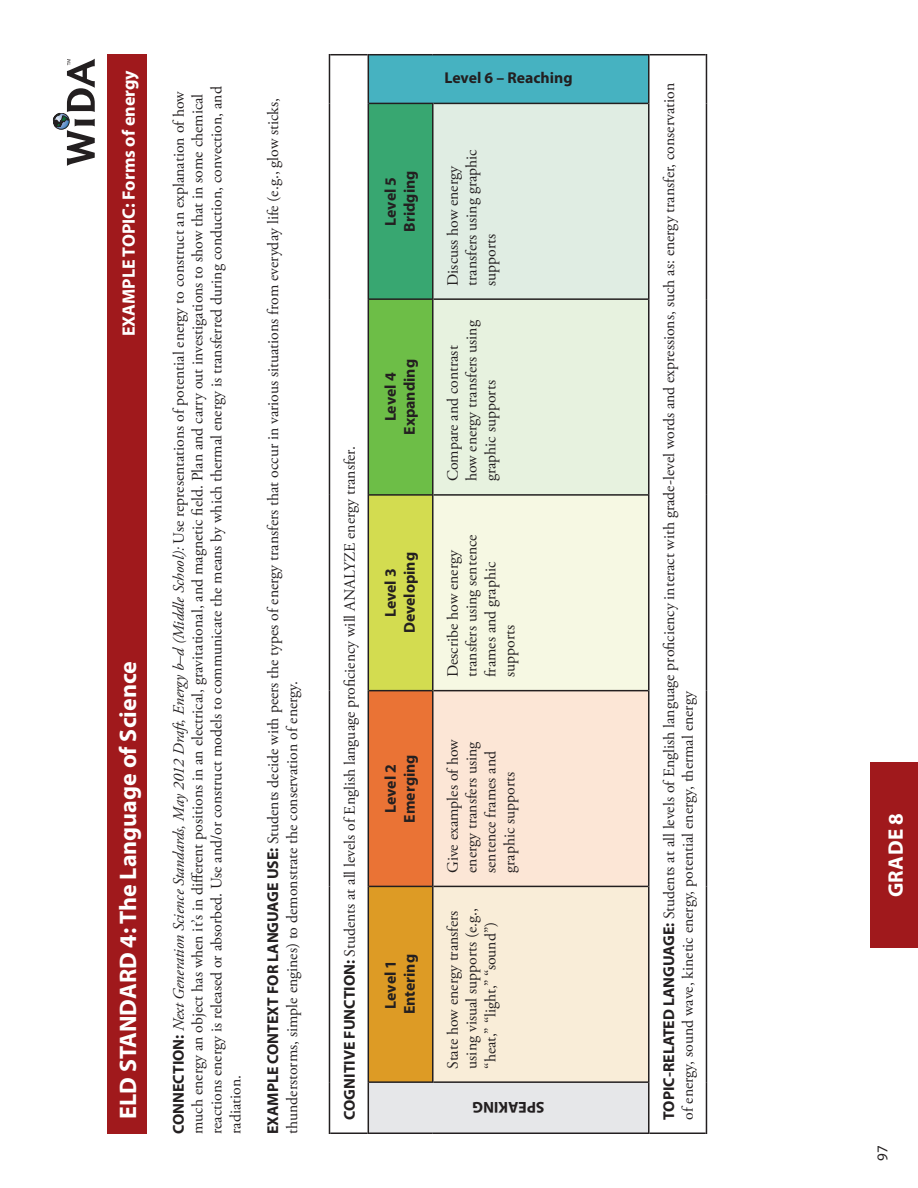
<style>
.page{position:relative;width:918px;height:1188px;background:#fff}
.page>*{position:absolute;margin:0;border:0;box-sizing:border-box;transform-origin:0 0}
.t1{font:700 24px "Myriad Pro";color:#fff}
.t2{font:700 21px "Myriad Pro";letter-spacing:.02em;color:#fff}
.t3{font:700 18px "Myriad Pro";color:#fff}
.t4{font:15.75px/18.9px "Adobe Garamond Pro";color:#231f20}
.t5{font:700 15.75px "Myriad Pro";color:#231f20}
.t6{font:15px "Myriad Pro";color:#231f20}
.s1{font-family:"Myriad Pro";font-weight:700}
.s2{font-style:italic}
</style>
<div class="page">
<svg style="left:53px;top:59px;width:42px;height:107px"></svg>
<div style="left:870px;top:762px;width:48px;height:186px;background:#a0191c"></div>
<div style="left:107px;top:54px;width:40px;height:1080px;background:#a0191c"></div>
<svg style="left:330px;top:55px;width:376px;height:1077px"></svg>
<div style="left:368px;top:1082px;width:281px;height:51px;background:#e6e7e9"></div>
<div style="left:368px;top:886px;width:65px;height:196px;background:#dd9b25"></div>
<div style="left:368px;top:691px;width:65px;height:195px;background:#ea7335"></div>
<div style="left:368px;top:495px;width:65px;height:196px;background:#d3dc50"></div>
<div style="left:368px;top:299px;width:65px;height:196px;background:#6dbe47"></div>
<div style="left:368px;top:103px;width:65px;height:196px;background:#38a771"></div>
<div style="left:368px;top:55px;width:281px;height:48px;background:#46b2c1"></div>
<div style="left:433px;top:886px;width:216px;height:196px;background:#f9edd8"></div>
<div style="left:433px;top:691px;width:216px;height:195px;background:#fce6d6"></div>
<div style="left:433px;top:495px;width:216px;height:196px;background:#f6f8e3"></div>
<div style="left:433px;top:299px;width:216px;height:196px;background:#e7f2df"></div>
<div style="left:433px;top:103px;width:216px;height:196px;background:#e0ede3"></div>
<hr style="left:368px;top:1082px;width:1px;height:52px;background:#231f20">
<hr style="left:369px;top:1132px;width:64px;height:2px;background:#231f20">
<hr style="left:368px;top:886px;width:1px;height:196px;background:#231f20">
<hr style="left:369px;top:1081px;width:63px;height:2px;background:#231f20">
<hr style="left:368px;top:691px;width:1px;height:195px;background:#231f20">
<hr style="left:369px;top:886px;width:63px;height:1px;background:#231f20">
<hr style="left:368px;top:495px;width:1px;height:196px;background:#231f20">
<hr style="left:369px;top:690px;width:63px;height:1px;background:#231f20">
<hr style="left:368px;top:299px;width:1px;height:196px;background:#231f20">
<hr style="left:369px;top:494px;width:63px;height:2px;background:#231f20">
<hr style="left:368px;top:103px;width:1px;height:196px;background:#231f20">
<hr style="left:369px;top:298px;width:63px;height:2px;background:#231f20">
<hr style="left:368px;top:54px;width:1px;height:49px;background:#231f20">
<hr style="left:369px;top:103px;width:63px;height:1px;background:#231f20">
<hr style="left:369px;top:54px;width:64px;height:1px;background:#231f20">
<hr style="left:433px;top:1132px;width:215px;height:2px;background:#231f20">
<hr style="left:432px;top:886px;width:2px;height:197px;background:#231f20">
<hr style="left:434px;top:1081px;width:214px;height:2px;background:#231f20">
<hr style="left:432px;top:691px;width:2px;height:195px;background:#231f20">
<hr style="left:434px;top:886px;width:214px;height:1px;background:#231f20">
<hr style="left:432px;top:495px;width:2px;height:196px;background:#231f20">
<hr style="left:434px;top:690px;width:214px;height:1px;background:#231f20">
<hr style="left:432px;top:299px;width:2px;height:196px;background:#231f20">
<hr style="left:434px;top:494px;width:214px;height:2px;background:#231f20">
<hr style="left:432px;top:103px;width:2px;height:196px;background:#231f20">
<hr style="left:434px;top:298px;width:214px;height:2px;background:#231f20">
<hr style="left:434px;top:103px;width:214px;height:1px;background:#231f20">
<hr style="left:433px;top:54px;width:215px;height:1px;background:#231f20">
<hr style="left:329px;top:1082px;width:1px;height:52px;background:#231f20">
<hr style="left:330px;top:1132px;width:38px;height:2px;background:#231f20">
<hr style="left:329px;top:886px;width:1px;height:196px;background:#231f20">
<hr style="left:329px;top:691px;width:1px;height:195px;background:#231f20">
<hr style="left:329px;top:495px;width:1px;height:196px;background:#231f20">
<hr style="left:329px;top:299px;width:1px;height:196px;background:#231f20">
<hr style="left:329px;top:103px;width:1px;height:196px;background:#231f20">
<hr style="left:329px;top:54px;width:1px;height:49px;background:#231f20">
<hr style="left:330px;top:54px;width:38px;height:1px;background:#231f20">
<hr style="left:650px;top:1132px;width:56px;height:2px;background:#231f20">
<hr style="left:648px;top:1082px;width:2px;height:52px;background:#231f20">
<hr style="left:648px;top:886px;width:2px;height:196px;background:#231f20">
<hr style="left:648px;top:691px;width:2px;height:195px;background:#231f20">
<hr style="left:648px;top:495px;width:2px;height:196px;background:#231f20">
<hr style="left:648px;top:299px;width:2px;height:196px;background:#231f20">
<hr style="left:648px;top:103px;width:2px;height:196px;background:#231f20">
<hr style="left:648px;top:54px;width:2px;height:49px;background:#231f20">
<hr style="left:650px;top:54px;width:56px;height:1px;background:#231f20">
<hr style="left:706px;top:1082px;width:1px;height:52px;background:#231f20">
<hr style="left:706px;top:886px;width:1px;height:196px;background:#231f20">
<hr style="left:706px;top:691px;width:1px;height:195px;background:#231f20">
<hr style="left:706px;top:495px;width:1px;height:196px;background:#231f20">
<hr style="left:706px;top:299px;width:1px;height:196px;background:#231f20">
<hr style="left:706px;top:103px;width:1px;height:196px;background:#231f20">
<hr style="left:706px;top:54px;width:1px;height:49px;background:#231f20">
<p class="t3" style="left:117px;top:336px;width:268px;rotate:-90deg">EXAMPLE TOPIC: Forms of energy</p>
<p class="t1" style="left:113px;top:1119px;width:459px;rotate:-90deg">ELD STANDARD 4: The Language of Science</p>
<p class="t4" style="left:170px;top:1134px;width:1049px;rotate:-90deg"><span class="s1">CONNECTION:</span> <span class="s2">Next Generation Science Standards, May 2012 Draft, Energy b–d (Middle School):</span> Use representations of potential energy to construct an explanation of how much energy an object has when it’s in different positions in an electrical, gravitational, and magnetic field. Plan and carry out investigations to show that in some chemical reactions energy is released or absorbed. Use and/or construct models to communicate the means by which thermal energy is transferred during conduction, convection, and radiation.</p>
<p class="t4" style="left:264px;top:1134px;width:1038px;rotate:-90deg"><span class="s1">EXAMPLE CONTEXT FOR LANGUAGE USE:</span> Students decide with peers the types of energy transfers that occur in various situations from everyday life (e.g., glow sticks, thunderstorms, simple engines) to demonstrate the conservation of energy.</p>
<p class="t5" style="left:380px;top:226px;width:50px;rotate:-90deg">Level 5</p>
<p class="t5" style="left:399px;top:232px;width:63px;rotate:-90deg">Bridging</p>
<p class="t4" style="left:341px;top:1120px;width:675px;rotate:-90deg"><span class="s1">COGNITIVE FUNCTION:</span> Students at all levels of English language proficiency will ANALYZE energy transfer.</p>
<p class="t5" style="left:399px;top:435px;width:77px;rotate:-90deg">Expanding</p>
<p class="t5" style="left:380px;top:421px;width:50px;rotate:-90deg">Level 4</p>
<p class="t5" style="left:399px;top:633px;width:83px;rotate:-90deg">Developing</p>
<p class="t5" style="left:380px;top:617px;width:50px;rotate:-90deg">Level 3</p>
<p class="t5" style="left:380px;top:813px;width:50px;rotate:-90deg">Level 2</p>
<p class="t5" style="left:399px;top:823px;width:70px;rotate:-90deg">Emerging</p>
<p class="t5" style="left:380px;top:1009px;width:50px;rotate:-90deg">Level 1</p>
<p class="t5" style="left:399px;top:1014px;width:62px;rotate:-90deg">Entering</p>
<p class="t5" style="left:444px;top:67px;width:130px">Level 6 – Reaching</p>
<p class="t4" style="left:444px;top:286px;width:138px;rotate:-90deg">Discuss how energy transfers using graphic supports</p>
<p class="t4" style="left:444px;top:481px;width:163px;rotate:-90deg">Compare and contrast how energy transfers using graphic supports</p>
<p class="t4" style="left:444px;top:677px;width:144px;rotate:-90deg">Describe how energy transfers using sentence frames and graphic supports</p>
<p class="t4" style="left:444px;top:873px;width:135px;rotate:-90deg">Give examples of how energy transfers using sentence frames and graphic supports</p>
<p class="t4" style="left:444px;top:1069px;width:162px;rotate:-90deg">State how energy transfers using visual supports (e.g., “heat,” “light,” “sound”)</p>
<p class="t5" style="left:545px;top:1117px;width:74px;rotate:-180deg">SPEAKING</p>
<p class="t4" style="left:660px;top:1120px;width:1038px;rotate:-90deg"><span class="s1">TOPIC-RELATED LANGUAGE:</span> Students at all levels of English language proficiency interact with grade-level words and expressions, such as: energy transfer, conservation</p>
<p class="t4" style="left:679px;top:1120px;width:430px;rotate:-90deg">of energy, sound wave, kinetic energy, potential energy, thermal energy</p>
<p class="t2" style="left:882px;top:897px;width:86px;rotate:-90deg">GRADE 8</p>
<p class="t6" style="left:873px;top:1161px;width:17px;rotate:-90deg">97</p>
</div>
